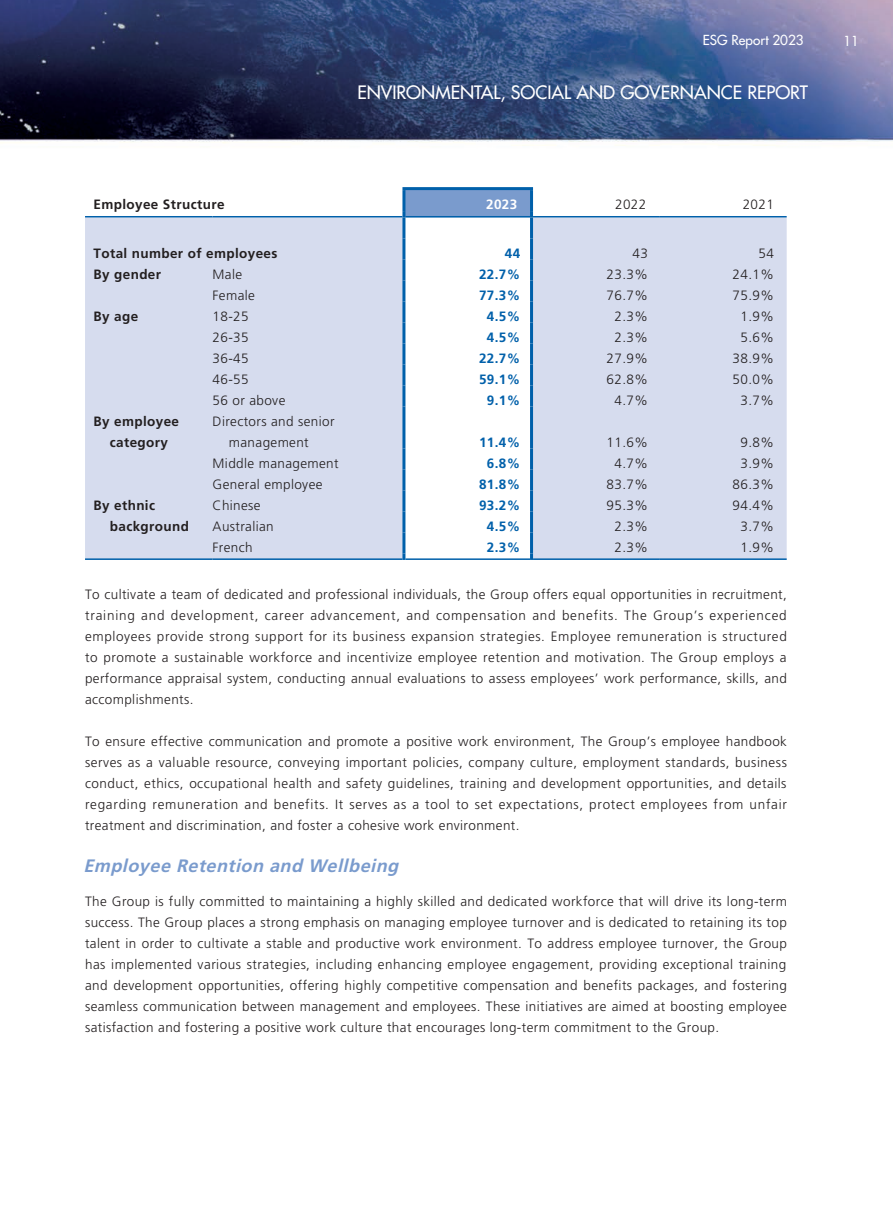
<style>
.page{position:relative;width:893px;height:1212px;background:#fff}
.page>*{position:absolute;margin:0;border:0;box-sizing:border-box;transform-origin:0 0}
.t1{font:500 18px "Futura Std";color:#fff}
._02_Heading_2{font:italic 700 18px "Frutiger LT Std";color:#7a9bcd}
._00_Body_text{font:300 13.5px/21px "Frutiger LT Std";letter-spacing:.03em;color:#231f20;text-align:justify}
._50_Table_Body{font:300 13.5px/21px "Frutiger LT Std";letter-spacing:.03em;color:#231f20}
._50_Table_Body-2{font:700 13.5px/21px "Frutiger LT Std";letter-spacing:.03em;color:#231f20;text-align:center}
._50_Table_Body-3{font:700 13.5px "Frutiger LT Std";letter-spacing:.03em;color:#0060aa}
.t2{font:500 13.5px "Futura Std";color:#fff}
._50_Table_Body-4{font:700 13.5px "Frutiger LT Std";color:#fff}
</style>
<div class="page">
<img style="left:0;top:0;width:893px;height:216px">
<div style="left:85px;top:217px;width:702px;height:341px;background:#d6dcee"></div>
<svg style="left:405px;top:217px;width:125px;height:341px"></svg>
<hr style="left:402px;top:187px;width:131px;height:3px;background:#0060aa">
<svg style="left:402px;top:553px;width:3px;height:7px"></svg>
<hr style="left:402px;top:238px;width:3px;height:21px;background:#0060aa">
<svg style="left:402px;top:189px;width:131px;height:28px;background:#6f96ca"></svg>
<hr style="left:402px;top:217px;width:3px;height:21px;background:#0060aa">
<hr style="left:530px;top:217px;width:3px;height:21px;background:#0060aa">
<hr style="left:530px;top:238px;width:3px;height:21px;background:#0060aa">
<hr style="left:402px;top:259px;width:3px;height:21px;background:#0060aa">
<hr style="left:530px;top:259px;width:3px;height:21px;background:#0060aa">
<hr style="left:402px;top:280px;width:3px;height:21px;background:#0060aa">
<hr style="left:530px;top:280px;width:3px;height:21px;background:#0060aa">
<hr style="left:402px;top:301px;width:3px;height:21px;background:#0060aa">
<hr style="left:530px;top:301px;width:3px;height:21px;background:#0060aa">
<hr style="left:402px;top:322px;width:3px;height:21px;background:#0060aa">
<hr style="left:530px;top:322px;width:3px;height:21px;background:#0060aa">
<hr style="left:402px;top:343px;width:3px;height:21px;background:#0060aa">
<hr style="left:530px;top:343px;width:3px;height:21px;background:#0060aa">
<hr style="left:402px;top:364px;width:3px;height:21px;background:#0060aa">
<hr style="left:530px;top:364px;width:3px;height:21px;background:#0060aa">
<hr style="left:402px;top:385px;width:3px;height:21px;background:#0060aa">
<hr style="left:530px;top:385px;width:3px;height:21px;background:#0060aa">
<hr style="left:402px;top:406px;width:3px;height:42px;background:#0060aa">
<hr style="left:530px;top:406px;width:3px;height:42px;background:#0060aa">
<hr style="left:402px;top:448px;width:3px;height:21px;background:#0060aa">
<hr style="left:530px;top:448px;width:3px;height:21px;background:#0060aa">
<hr style="left:402px;top:469px;width:3px;height:21px;background:#0060aa">
<hr style="left:530px;top:469px;width:3px;height:21px;background:#0060aa">
<hr style="left:402px;top:490px;width:3px;height:21px;background:#0060aa">
<hr style="left:530px;top:490px;width:3px;height:21px;background:#0060aa">
<hr style="left:402px;top:511px;width:3px;height:21px;background:#0060aa">
<hr style="left:530px;top:511px;width:3px;height:21px;background:#0060aa">
<hr style="left:402px;top:532px;width:3px;height:21px;background:#0060aa">
<hr style="left:530px;top:532px;width:3px;height:21px;background:#0060aa">
<svg style="left:530px;top:553px;width:3px;height:7px"></svg>
<hr style="left:85px;top:216px;width:128px;height:1px;background:#0060aa">
<hr style="left:213px;top:216px;width:189px;height:1px;background:#0060aa">
<hr style="left:405px;top:216px;width:125px;height:1px;background:#0060aa">
<hr style="left:533px;top:216px;width:126px;height:1px;background:#0060aa">
<hr style="left:659px;top:216px;width:128px;height:1px;background:#0060aa">
<hr style="left:85px;top:558px;width:128px;height:2px;background:#0060aa">
<hr style="left:213px;top:558px;width:189px;height:2px;background:#0060aa">
<hr style="left:405px;top:558px;width:125px;height:2px;background:#0060aa">
<hr style="left:533px;top:558px;width:126px;height:2px;background:#0060aa">
<hr style="left:659px;top:558px;width:128px;height:2px;background:#0060aa">
<p class="t2" style="left:703px;top:32px;width:102px">ESG Report 2023</p>
<p class="t2" style="left:843px;top:33px;width:17px">11</p>
<h1 class="t1" style="left:357px;top:81px;width:452px">ENVIRONMENTAL, SOCIAL AND GOVERNANCE REPORT</h1>
<p class="_50_Table_Body-2" style="left:94px;top:194px;width:132px">Employee Structure</p>
<p class="_50_Table_Body-4" style="left:486px;top:197px;width:33px">2023</p>
<p class="_50_Table_Body" style="left:615px;top:194px;width:33px">2022</p>
<p class="_50_Table_Body" style="left:743px;top:194px;width:33px">2021</p>
<p class="_50_Table_Body-2" style="left:94px;top:243px;width:185px">Total number of employees</p>
<p class="_50_Table_Body-3" style="left:505px;top:245px;width:17px">44</p>
<p class="_50_Table_Body" style="left:632px;top:243px;width:17px">43</p>
<p class="_50_Table_Body" style="left:758px;top:243px;width:17px">54</p>
<p class="_50_Table_Body-2" style="left:94px;top:264px;width:69px">By gender</p>
<p class="_50_Table_Body" style="left:213px;top:264px;width:31px">Male</p>
<p class="_50_Table_Body-3" style="left:479px;top:266px;width:43px">22.7%</p>
<p class="_50_Table_Body" style="left:607px;top:264px;width:43px">23.3%</p>
<p class="_50_Table_Body" style="left:733px;top:264px;width:43px">24.1%</p>
<p class="_50_Table_Body" style="left:213px;top:285px;width:44px">Female</p>
<p class="_50_Table_Body-3" style="left:479px;top:287px;width:43px">77.3%</p>
<p class="_50_Table_Body" style="left:607px;top:285px;width:43px">76.7%</p>
<p class="_50_Table_Body" style="left:733px;top:285px;width:43px">75.9%</p>
<p class="_50_Table_Body-2" style="left:94px;top:306px;width:46px">By age</p>
<p class="_50_Table_Body" style="left:213px;top:306px;width:38px">18-25</p>
<p class="_50_Table_Body-3" style="left:487px;top:308px;width:35px">4.5%</p>
<p class="_50_Table_Body" style="left:614px;top:306px;width:35px">2.3%</p>
<p class="_50_Table_Body" style="left:740px;top:306px;width:35px">1.9%</p>
<p class="_50_Table_Body" style="left:213px;top:327px;width:38px">26-35</p>
<p class="_50_Table_Body-3" style="left:487px;top:329px;width:35px">4.5%</p>
<p class="_50_Table_Body" style="left:614px;top:327px;width:35px">2.3%</p>
<p class="_50_Table_Body" style="left:740px;top:327px;width:35px">5.6%</p>
<p class="_50_Table_Body" style="left:213px;top:348px;width:38px">36-45</p>
<p class="_50_Table_Body-3" style="left:479px;top:350px;width:43px">22.7%</p>
<p class="_50_Table_Body" style="left:607px;top:348px;width:43px">27.9%</p>
<p class="_50_Table_Body" style="left:733px;top:348px;width:43px">38.9%</p>
<p class="_50_Table_Body" style="left:213px;top:369px;width:38px">46-55</p>
<p class="_50_Table_Body-3" style="left:479px;top:371px;width:43px">59.1%</p>
<p class="_50_Table_Body" style="left:607px;top:369px;width:43px">62.8%</p>
<p class="_50_Table_Body" style="left:733px;top:369px;width:43px">50.0%</p>
<p class="_50_Table_Body" style="left:213px;top:390px;width:74px">56 or above</p>
<p class="_50_Table_Body-3" style="left:487px;top:392px;width:35px">9.1%</p>
<p class="_50_Table_Body" style="left:614px;top:390px;width:35px">4.7%</p>
<p class="_50_Table_Body" style="left:740px;top:390px;width:35px">3.7%</p>
<p class="_50_Table_Body-2" style="left:94px;top:411px;width:87px">By employee category</p>
<p class="_50_Table_Body" style="left:229px;top:411px;width:107px;text-indent:-16px">Directors and senior management</p>
<p class="_50_Table_Body-3" style="left:479px;top:434px;width:43px">11.4%</p>
<p class="_50_Table_Body" style="left:607px;top:432px;width:43px">11.6%</p>
<p class="_50_Table_Body" style="left:740px;top:432px;width:35px">9.8%</p>
<p class="_50_Table_Body" style="left:213px;top:453px;width:128px">Middle management</p>
<p class="_50_Table_Body-3" style="left:487px;top:455px;width:35px">6.8%</p>
<p class="_50_Table_Body" style="left:614px;top:453px;width:35px">4.7%</p>
<p class="_50_Table_Body" style="left:740px;top:453px;width:35px">3.9%</p>
<p class="_50_Table_Body" style="left:213px;top:474px;width:111px">General employee</p>
<p class="_50_Table_Body-3" style="left:479px;top:476px;width:43px">81.8%</p>
<p class="_50_Table_Body" style="left:607px;top:474px;width:43px">83.7%</p>
<p class="_50_Table_Body" style="left:733px;top:474px;width:43px">86.3%</p>
<p class="_50_Table_Body-2" style="left:110px;top:495px;width:81px;text-align:left;text-indent:-16px">By ethnic background</p>
<p class="_50_Table_Body" style="left:213px;top:495px;width:50px">Chinese</p>
<p class="_50_Table_Body-3" style="left:479px;top:497px;width:43px">93.2%</p>
<p class="_50_Table_Body" style="left:607px;top:495px;width:43px">95.3%</p>
<p class="_50_Table_Body" style="left:733px;top:495px;width:43px">94.4%</p>
<p class="_50_Table_Body" style="left:213px;top:516px;width:63px">Australian</p>
<p class="_50_Table_Body-3" style="left:487px;top:518px;width:35px">4.5%</p>
<p class="_50_Table_Body" style="left:614px;top:516px;width:35px">2.3%</p>
<p class="_50_Table_Body" style="left:740px;top:516px;width:35px">3.7%</p>
<p class="_50_Table_Body" style="left:213px;top:537px;width:42px">French</p>
<p class="_50_Table_Body-3" style="left:487px;top:539px;width:35px">2.3%</p>
<p class="_50_Table_Body" style="left:614px;top:537px;width:35px">2.3%</p>
<p class="_50_Table_Body" style="left:740px;top:537px;width:35px">1.9%</p>
<p class="_00_Body_text" style="left:85px;top:584px;width:703px">To cultivate a team of dedicated and professional individuals, the Group offers equal opportunities in recruitment, training and development, career advancement, and compensation and benefits. The Group’s experienced employees provide strong support for its business expansion strategies. Employee remuneration is structured to promote a sustainable workforce and incentivize employee retention and motivation. The Group employs a performance appraisal system, conducting annual evaluations to assess employees’ work performance, skills, and accomplishments.</p>
<p class="_00_Body_text" style="left:85px;top:731px;width:703px">To ensure effective communication and promote a positive work environment, The Group’s employee handbook serves as a valuable resource, conveying important policies, company culture, employment standards, business conduct, ethics, occupational health and safety guidelines, training and development opportunities, and details regarding remuneration and benefits. It serves as a tool to set expectations, protect employees from unfair treatment and discrimination, and foster a cohesive work environment.</p>
<p class="_02_Heading_2" style="left:83px;top:855px;width:321px">Employee Retention and Wellbeing</p>
<p class="_00_Body_text" style="left:85px;top:891px;width:703px">The Group is fully committed to maintaining a highly skilled and dedicated workforce that will drive its long-term success. The Group places a strong emphasis on managing employee turnover and is dedicated to retaining its top talent in order to cultivate a stable and productive work environment. To address employee turnover, the Group has implemented various strategies, including enhancing employee engagement, providing exceptional training and development opportunities, offering highly competitive compensation and benefits packages, and fostering seamless communication between management and employees. These initiatives are aimed at boosting employee satisfaction and fostering a positive work culture that encourages long-term commitment to the Group.</p>
</div>
